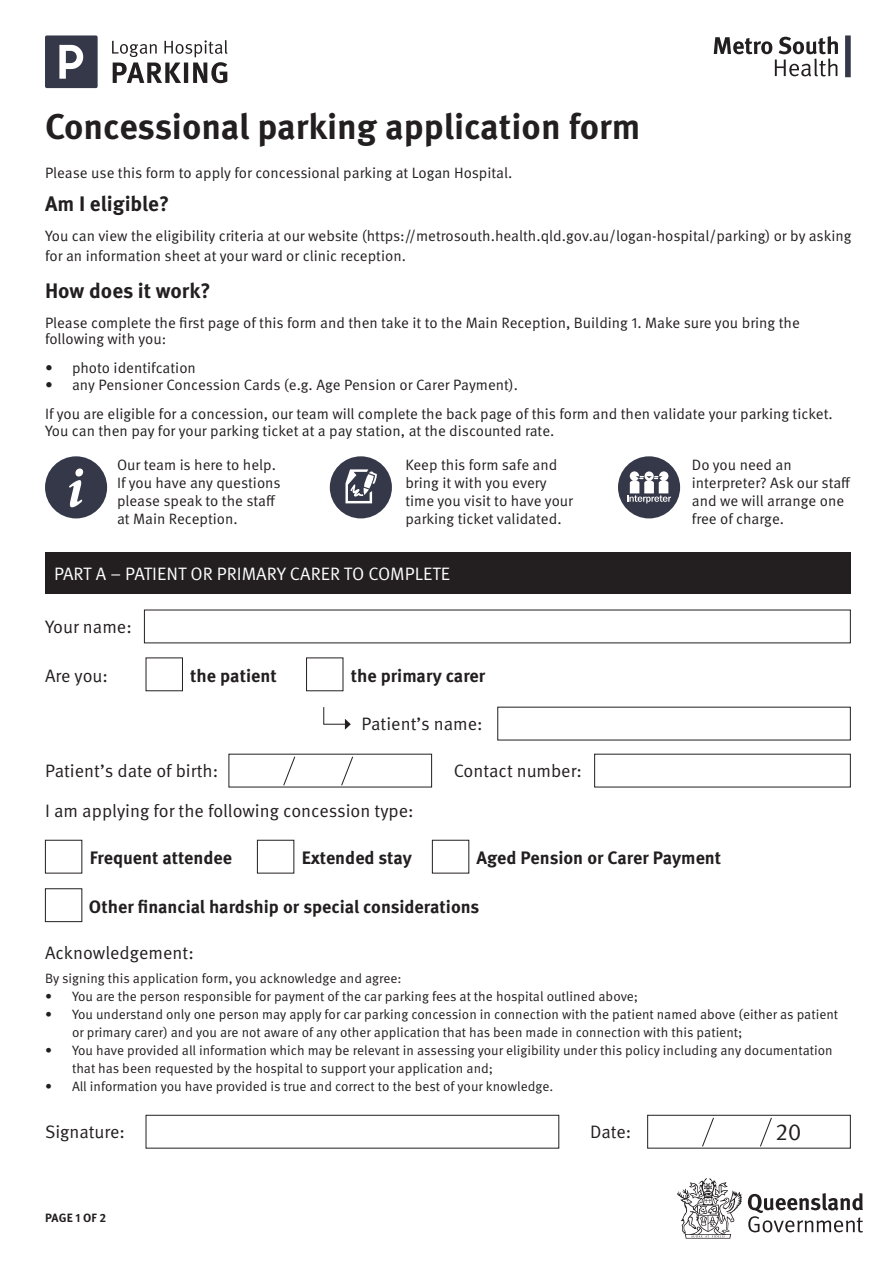
<style>
.page{position:relative;width:893px;height:1263px;background:#fff}
.page>*{position:absolute;margin:0;border:0;box-sizing:border-box;transform-origin:0 0}
.t1{font:700 35.7px "Meta OT";color:#231f20}
.t2{font:23.4px "Meta OT Norm";color:#231f20}
.t3{font:700 21px "Meta OT";color:#231f20}
.t4{font:18px "Meta OT Norm";color:#231f20}
.t5{font:700 18px "Meta OT";color:#231f20}
.t6{font:18px "Meta OT Norm";color:#fff}
.t7{font:15px/18px "Meta OT Norm";color:#231f20}
.t8{font:13.5px/18px "Meta OT Norm";color:#231f20}
.t9{font:700 12px "Meta OT";letter-spacing:.005em;color:#231f20}
</style>
<div class="page">
<svg style="left:748px;top:1193px;width:115px;height:39px"></svg>
<svg style="left:677px;top:1178px;width:65px;height:60px"></svg>
<div style="left:45px;top:35px;width:53px;height:53px;background:#343848;border-radius:2px"></div>
<svg style="left:59px;top:45px;width:24px;height:34px"></svg>
<svg style="left:112px;top:40px;width:115px;height:43px"></svg>
<div style="left:845px;top:38px;width:6px;height:36px;background:#343848"></div>
<svg style="left:714px;top:36px;width:124px;height:41px"></svg>
<div style="left:146px;top:1115px;width:413px;height:33px;border:1px solid #231f20"></div>
<div style="left:647px;top:1115px;width:204px;height:33px;border:1px solid #231f20"></div>
<div style="left:45px;top:840px;width:37px;height:33px;border:1px solid #231f20"></div>
<div style="left:45px;top:888px;width:37px;height:34px;border:1px solid #231f20"></div>
<div style="left:257px;top:840px;width:37px;height:33px;border:1px solid #231f20"></div>
<div style="left:432px;top:840px;width:37px;height:33px;border:1px solid #231f20"></div>
<div style="left:45px;top:553px;width:806px;height:41px;background:#231f20"></div>
<svg style="left:323px;top:707px;width:28px;height:23px"></svg>
<svg style="left:701px;top:1117px;width:13px;height:30px"></svg>
<svg style="left:759px;top:1117px;width:13px;height:30px"></svg>
<div style="left:45px;top:456px;width:62px;height:62px;background:#343848;border-radius:50%"></div>
<div style="left:330px;top:456px;width:62px;height:62px;background:#343848;border-radius:50%"></div>
<div style="left:618px;top:456px;width:62px;height:62px;background:#343848;border-radius:50%"></div>
<svg style="left:627px;top:471px;width:44px;height:32px"></svg>
<svg style="left:345px;top:469px;width:32px;height:34px"></svg>
<svg style="left:69px;top:468px;width:14px;height:39px"></svg>
<svg style="left:283px;top:756px;width:13px;height:30px"></svg>
<svg style="left:341px;top:756px;width:12px;height:30px"></svg>
<p class="t1" style="left:45px;top:104px;width:597px">Concessional parking application form</p>
<p class="t7" style="left:45px;top:164px;width:469px">Please use this form to apply for concessional parking at Logan Hospital.</p>
<p class="t3" style="left:45px;top:191px;width:126px">Am I eligible?</p>
<p class="t7" style="left:45px;top:226px;width:808px;line-height:19.8px">You can view the eligibility criteria at our website (https://metrosouth.health.qld.gov.au/logan-hospital/parking) or by asking for an information sheet at your ward or clinic reception.</p>
<p class="t3" style="left:45px;top:278px;width:167px">How does it work?</p>
<p class="t7" style="left:45px;top:314px;width:756px;line-height:16.5px">Please complete the first page of this form and then take it to the Main Reception, Building 1. Make sure you bring the following with you:</p>
<p class="t7" style="left:45px;top:359px;width:152px">• photo identifcation</p>
<p class="t7" style="left:45px;top:376px;width:475px">• any Pensioner Concession Cards (e.g. Age Pension or Carer Payment).</p>
<p class="t7" style="left:45px;top:406px;width:789px;line-height:16.5px">If you are eligible for a concession, our team will complete the back page of this form and then validate your parking ticket.<br>You can then pay for your parking ticket at a pay station, at the discounted rate.</p>
<p class="t7" style="left:117px;top:456px;width:165px">Our team is here to help.<br>If you have any questions please speak to the staff at Main Reception.</p>
<p class="t7" style="left:692px;top:456px;width:160px">Do you need an interpreter? Ask our staff and we will arrange one free of charge.</p>
<p class="t7" style="left:405px;top:456px;width:169px">Keep this form safe and bring it with you every time you visit to have your parking ticket validated.</p>
<p class="t6" style="left:54px;top:563px;width:398px">PART A – PATIENT OR PRIMARY CARER TO COMPLETE</p>
<p class="t4" style="left:45px;top:616px;width:88px">Your name:</p>
<p class="t4" style="left:45px;top:665px;width:65px">Are you:</p>
<p class="t5" style="left:190px;top:664px;width:88px">the patient</p>
<p class="t5" style="left:351px;top:664px;width:136px">the primary carer</p>
<p class="t4" style="left:361px;top:713px;width:123px">Patient’s name:</p>
<p class="t4" style="left:45px;top:759px;width:175px">Patient’s date of birth:</p>
<p class="t4" style="left:454px;top:759px;width:130px">Contact number:</p>
<p class="t4" style="left:45px;top:800px;width:370px">I am applying for the following concession type:</p>
<p class="t5" style="left:90px;top:846px;width:144px">Frequent attendee</p>
<p class="t5" style="left:89px;top:895px;width:392px">Other financial hardship or special considerations</p>
<p class="t5" style="left:302px;top:846px;width:112px">Extended stay</p>
<p class="t5" style="left:477px;top:846px;width:246px">Aged Pension or Carer Payment</p>
<p class="t4" style="left:45px;top:942px;width:150px">Acknowledgement:</p>
<p class="t8" style="left:45px;top:970px;width:358px">By signing this application form, you acknowledge and agree:</p>
<p class="t8" style="left:45px;top:988px;width:595px">• You are the person responsible for payment of the car parking fees at the hospital outlined above;</p>
<p class="t8" style="left:72px;top:1006px;width:768px;text-indent:-27px">• You understand only one person may apply for car parking concession in connection with the patient named above (either as patient or primary carer) and you are not aware of any other application that has been made in connection with this patient;</p>
<p class="t8" style="left:72px;top:1042px;width:762px;text-indent:-27px">• You have provided all information which may be relevant in assessing your eligibility under this policy including any documentation that has been requested by the hospital to support your application and;</p>
<p class="t8" style="left:45px;top:1078px;width:510px">• All information you have provided is true and correct to the best of your knowledge.</p>
<p class="t4" style="left:45px;top:1121px;width:81px">Signature:</p>
<p class="t9" style="left:45px;top:1210px;width:63px">PAGE 1 OF 2</p>
<p class="t4" style="left:590px;top:1121px;width:43px">Date:</p>
<p class="t2" style="left:775px;top:1118px;width:28px">20</p>
</div>
